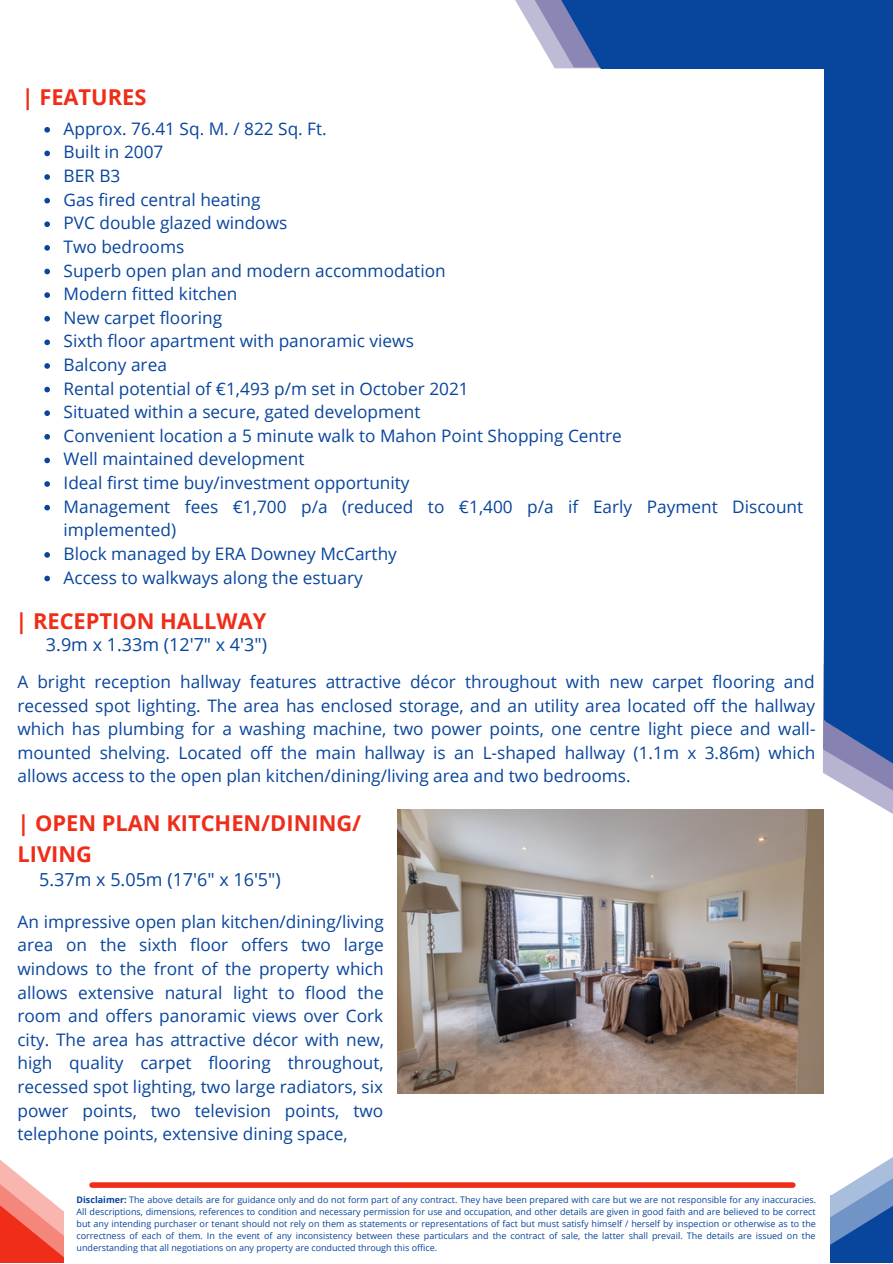
<style>
.page{position:relative;width:893px;height:1264px;background:#fff}
.page>*{position:absolute;margin:0;border:0;box-sizing:border-box;transform-origin:0 0}
.t1{font:700 21.9px/30.3px "Open Sans";color:#ef2d19}
.t2{font:18px "Open Sans";color:#08459d}
.t3{font:17.25px/23.5px "Open Sans";color:#08459d;text-align:justify}
.t4{font:9px/12px "Open Sans";color:#08459d;text-align:justify}
.s1{font-weight:700}
</style>
<div class="page">
<div style="left:601px;top:0;width:291px;height:69px;background:#08459d"></div>
<div style="left:824px;top:1px;width:68px;height:719px;background:#08459d"></div>
<svg style="left:515px;top:0;width:86px;height:69px"></svg>
<svg style="left:823px;top:640px;width:69px;height:215px"></svg>
<div style="left:92px;top:1182px;width:700px;height:5px;background:#ef2d19"></div>
<svg style="left:830px;top:1157px;width:62px;height:105px"></svg>
<svg style="left:0;top:1160px;width:64px;height:102px"></svg>
<svg style="left:44px;top:127px;width:6px;height:6px"></svg>
<svg style="left:44px;top:151px;width:6px;height:5px"></svg>
<svg style="left:44px;top:174px;width:6px;height:6px"></svg>
<svg style="left:44px;top:198px;width:6px;height:5px"></svg>
<svg style="left:44px;top:221px;width:6px;height:6px"></svg>
<svg style="left:44px;top:245px;width:6px;height:6px"></svg>
<svg style="left:44px;top:269px;width:6px;height:5px"></svg>
<svg style="left:44px;top:292px;width:6px;height:6px"></svg>
<svg style="left:44px;top:316px;width:6px;height:5px"></svg>
<svg style="left:44px;top:339px;width:6px;height:6px"></svg>
<svg style="left:44px;top:363px;width:6px;height:6px"></svg>
<svg style="left:44px;top:387px;width:6px;height:5px"></svg>
<svg style="left:44px;top:410px;width:6px;height:6px"></svg>
<svg style="left:44px;top:434px;width:6px;height:5px"></svg>
<svg style="left:44px;top:457px;width:6px;height:6px"></svg>
<svg style="left:44px;top:481px;width:6px;height:6px"></svg>
<svg style="left:44px;top:505px;width:6px;height:5px"></svg>
<svg style="left:44px;top:552px;width:6px;height:5px"></svg>
<svg style="left:44px;top:575px;width:6px;height:6px"></svg>
<img style="left:398px;top:809px;width:425px;height:284px">
<p class="t1" style="left:22px;top:82px;width:126px">| FEATURES</p>
<p class="t3" style="left:64px;top:116px;width:741px;text-align:left">Approx. 76.41 Sq. M. / 822 Sq. Ft.<br>Built in 2007<br>BER B3<br>Gas fired central heating<br>PVC double glazed windows<br>Two bedrooms<br>Superb open plan and modern accommodation<br>Modern fitted kitchen<br>New carpet flooring<br>Sixth floor apartment with panoramic views<br>Balcony area<br>Rental potential of €1,493 p/m set in October 2021<br>Situated within a secure, gated development<br>Convenient location a 5 minute walk to Mahon Point Shopping Centre<br>Well maintained development<br>Ideal first time buy/investment opportunity<br>Management fees €1,700 p/a (reduced to €1,400 p/a if Early Payment Discount implemented)<br>Block managed by ERA Downey McCarthy<br>Access to walkways along the estuary</p>
<p class="t1" style="left:15px;top:605px;width:252px">| RECEPTION HALLWAY</p>
<p class="t2" style="left:46px;top:631px;width:222px">3.9m x 1.33m (12'7" x 4'3")</p>
<p class="t3" style="left:17px;top:669px;width:799px">A bright reception hallway features attractive décor throughout with new carpet flooring and recessed spot lighting. The area has enclosed storage, and an utility area located off the hallway which has plumbing for a washing machine, two power points, one centre light piece and wall&shy;mounted shelving. Located off the main hallway is an L-shaped hallway (1.1m x 3.86m) which allows access to the open plan kitchen/dining/living area and two bedrooms.</p>
<p class="t1" style="left:17px;top:807px;width:345px">| OPEN PLAN KITCHEN/DINING/<br>LIVING</p>
<p class="t2" style="left:39px;top:866px;width:243px">5.37m x 5.05m (17'6" x 16'5")</p>
<p class="t3" style="left:17px;top:909px;width:368px">An impressive open plan kitchen/dining/living area on the sixth floor offers two large windows to the front of the property which allows extensive natural light to flood the room and offers panoramic views over Cork city. The area has attractive décor with new, high quality carpet flooring throughout, recessed spot lighting, two large radiators, six power points, two television points, two telephone points, extensive dining space,</p>
<p class="t4" style="left:77px;top:1193px;width:741px"><span class="s1">Disclaimer:</span> The above details are for guidance only and do not form part of any contract. They have been prepared with care but we are not responsible for any inaccuracies.<br>All descriptions, dimensions, references to condition and necessary permission for use and occupation, and other details are given in good faith and are believed to be correct but any intending purchaser or tenant should not rely on them as statements or representations of fact but must satisfy himself / herself by inspection or otherwise as to the correctness of each of them. In the event of any inconsistency between these particulars and the contract of sale, the latter shall prevail. The details are issued on the understanding that all negotiations on any property are conducted through this office.</p>
</div>
